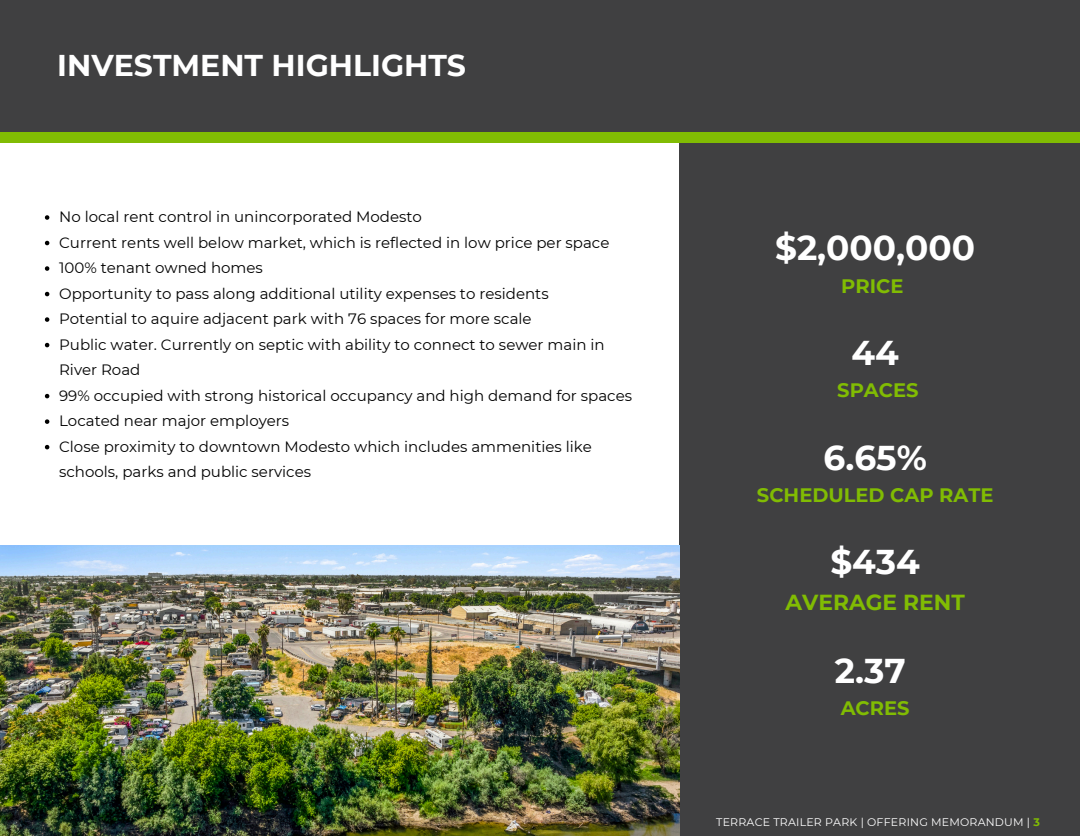
<style>
.page{position:relative;width:1080px;height:836px;background:#fff}
.page>*{position:absolute;margin:0;border:0;box-sizing:border-box;transform-origin:0 0}
.t1{font:700 34.4px "Montserrat";color:#fff}
.t2{font:700 30px "Montserrat";color:#fff}
.t3{font:700 21.8px "Montserrat";color:#81bc03}
.t4{font:700 19.5px "Montserrat";color:#81bc03}
.t5{font:15px/25.5px "Montserrat";color:#000}
.t6{font:11px "Montserrat";letter-spacing:.02em;color:#fff}
.s1{font-weight:700;color:#81bc03}
</style>
<div class="page">
<div style="left:0;top:0;width:1080px;height:132px;background:#404041"></div>
<div style="left:0;top:132px;width:1080px;height:11px;background:#81bc03"></div>
<div style="left:679px;top:143px;width:401px;height:692px;background:#404041"></div>
<img style="left:0;top:546px;width:680px;height:289px">
<svg style="left:45px;top:215px;width:4px;height:5px"></svg>
<svg style="left:45px;top:241px;width:4px;height:4px"></svg>
<svg style="left:45px;top:266px;width:4px;height:5px"></svg>
<svg style="left:45px;top:292px;width:4px;height:4px"></svg>
<svg style="left:45px;top:317px;width:4px;height:5px"></svg>
<svg style="left:45px;top:343px;width:4px;height:4px"></svg>
<svg style="left:45px;top:394px;width:4px;height:4px"></svg>
<svg style="left:45px;top:419px;width:4px;height:5px"></svg>
<svg style="left:45px;top:445px;width:4px;height:4px"></svg>
<p class="t2" style="left:57px;top:47px;width:410px">INVESTMENT HIGHLIGHTS</p>
<p class="t5" style="left:59px;top:204px;width:364px">No local rent control in unincorporated Modesto</p>
<p class="t5" style="left:59px;top:229px;width:552px">Current rents well below market, which is reflected in low price per space</p>
<p class="t5" style="left:59px;top:255px;width:205px">100% tenant owned homes</p>
<p class="t5" style="left:59px;top:280px;width:491px">Opportunity to pass along additional utility expenses to residents</p>
<h1 class="t5" style="left:59px;top:306px;width:474px">Potential to aquire adjacent park with 76 spaces for more scale</h1>
<h4 class="t5" style="left:59px;top:331px;width:547px">Public water. Currently on septic with ability to connect to sewer main in<br>River Road</h4>
<h4 class="t5" style="left:59px;top:382px;width:574px">99% occupied with strong historical occupancy and high demand for spaces</h4>
<h3 class="t5" style="left:59px;top:408px;width:232px">Located near major employers</h3>
<h4 class="t5" style="left:59px;top:433px;width:534px">Close proximity to downtown Modesto which includes ammenities like schools, parks and public services</h4>
<p class="t1" style="left:775px;top:226px;width:202px">$2,000,000</p>
<p class="t4" style="left:841px;top:273px;width:64px">PRICE</p>
<p class="t1" style="left:852px;top:331px;width:49px">44</p>
<p class="t4" style="left:837px;top:378px;width:83px">SPACES</p>
<p class="t1" style="left:824px;top:436px;width:105px">6.65%</p>
<p class="t4" style="left:757px;top:483px;width:238px">SCHEDULED CAP RATE</p>
<p class="t1" style="left:830px;top:541px;width:91px">$434</p>
<p class="t3" style="left:786px;top:588px;width:181px">AVERAGE RENT</p>
<p class="t1" style="left:835px;top:649px;width:72px">2.37</p>
<p class="t4" style="left:841px;top:696px;width:70px">ACRES</p>
<p class="t6" style="left:716px;top:814px;width:325px">TERRACE TRAILER PARK | OFFERING MEMORANDUM | <span class="s1">3</span></p>
</div>
